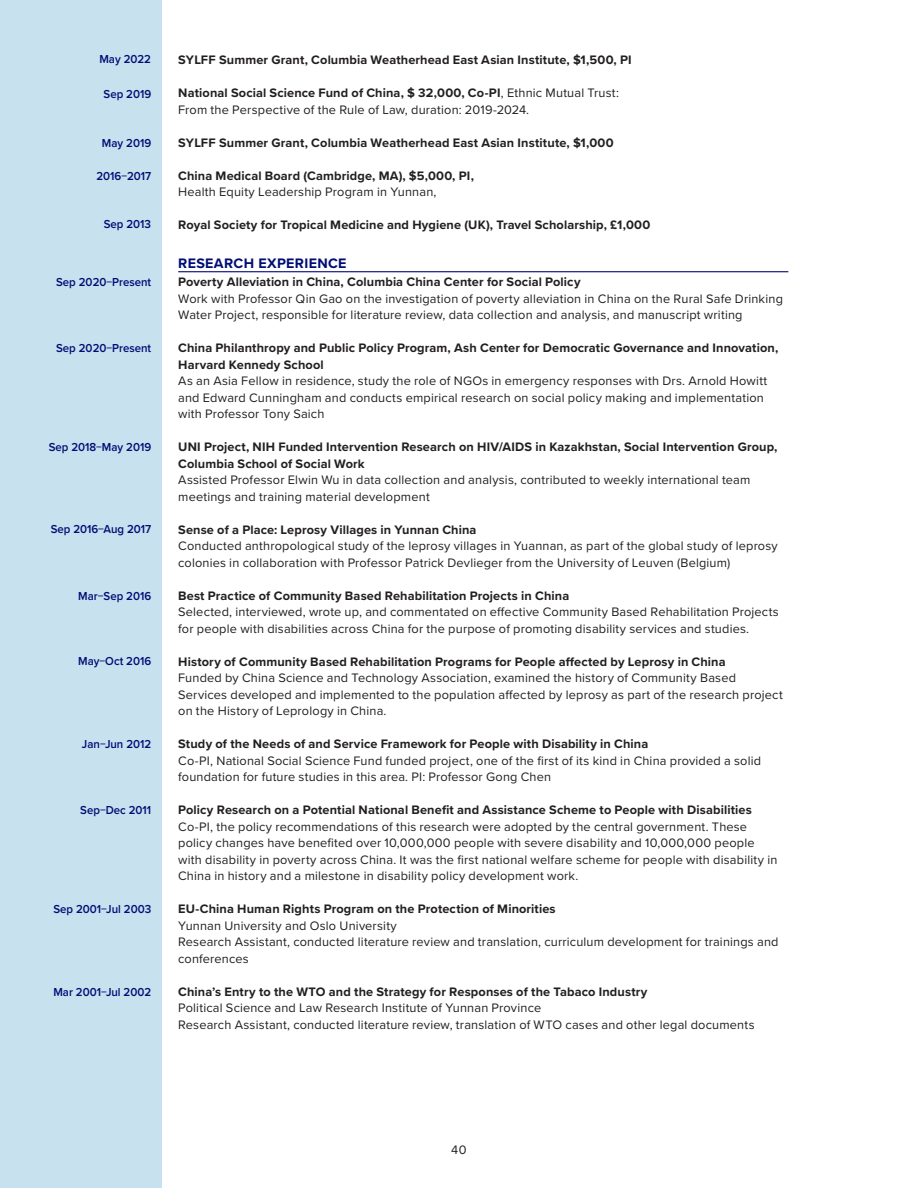
<style>
.page{position:relative;width:918px;height:1188px;background:#fff}
.page>*{position:absolute;margin:0;border:0;box-sizing:border-box;transform-origin:0 0}
.sub_title{font:700 14.25px "Proxima Nova";letter-spacing:.025em;color:#000d74}
.Paragraph_Style_2{font:12.75px/16.5px "Proxima Nova";letter-spacing:.015em;color:#231f20}
.Paragraph_Style_2-2{font:700 12.75px/16.5px "Proxima Nova";letter-spacing:.01em;color:#231f20}
.year{font:600 12px "Proxima Nova";color:#000d74;scale:.95 1}
.s1{font-weight:400}
</style>
<div class="page">
<div style="left:0;top:0;width:162px;height:1188px;background:#c7e1ef"></div>
<hr style="left:178px;top:271px;width:610px;height:1px;background:#000d74">
<p class="year" style="left:99px;top:51px;width:56px">May 2022</p>
<p class="year" style="left:104px;top:85px;width:52px">Sep 2019</p>
<p class="year" style="left:102px;top:134px;width:53px">May 2019</p>
<p class="year" style="left:96px;top:167px;width:59px">2016−2017</p>
<p class="year" style="left:104px;top:216px;width:51px">Sep 2013</p>
<p class="year" style="left:56px;top:273px;width:102px">Sep 2020−Present</p>
<p class="year" style="left:56px;top:339px;width:102px">Sep 2020−Present</p>
<p class="year" style="left:49px;top:438px;width:109px">Sep 2018−May 2019</p>
<p class="year" style="left:51px;top:520px;width:107px">Sep 2016−Aug 2017</p>
<p class="year" style="left:78px;top:587px;width:78px">Mar−Sep 2016</p>
<p class="year" style="left:78px;top:652px;width:78px">May−Oct 2016</p>
<p class="year" style="left:82px;top:735px;width:74px">Jan−Jun 2012</p>
<p class="year" style="left:80px;top:801px;width:76px">Sep−Dec 2011</p>
<p class="year" style="left:53px;top:900px;width:104px">Sep 2001−Jul 2003</p>
<p class="year" style="left:53px;top:983px;width:105px">Mar 2001−Jul 2002</p>
<p class="Paragraph_Style_2-2" style="left:178px;top:51px;width:455px">SYLFF Summer Grant, Columbia Weatherhead East Asian Institute, $1,500, PI</p>
<p class="Paragraph_Style_2-2" style="left:178px;top:84px;width:442px">National Social Science Fund of China, $ 32,000, Co-PI<span class="s1">, Ethnic Mutual Trust:</span></p>
<p class="Paragraph_Style_2" style="left:178px;top:101px;width:353px">From the Perspective of the Rule of Law, duration: 2019-2024.</p>
<p class="Paragraph_Style_2-2" style="left:178px;top:134px;width:437px">SYLFF Summer Grant, Columbia Weatherhead East Asian Institute, $1,000</p>
<p class="Paragraph_Style_2-2" style="left:178px;top:167px;width:297px">China Medical Board (Cambridge, MA), $5,000, PI,</p>
<p class="Paragraph_Style_2" style="left:178px;top:183px;width:260px">Health Equity Leadership Program in Yunnan,</p>
<p class="Paragraph_Style_2-2" style="left:178px;top:216px;width:474px">Royal Society for Tropical Medicine and Hygiene (UK), Travel Scholarship, £1,000</p>
<p class="sub_title" style="left:178px;top:252px;width:170px">RESEARCH EXPERIENCE</p>
<p class="Paragraph_Style_2-2" style="left:178px;top:273px;width:404px">Poverty Alleviation in China, Columbia China Center for Social Policy</p>
<p class="Paragraph_Style_2" style="left:178px;top:290px;width:606px">Work with Professor Qin Gao on the investigation of poverty alleviation in China on the Rural Safe Drinking<br>Water Project, responsible for literature review, data collection and analysis, and manuscript writing</p>
<p class="Paragraph_Style_2-2" style="left:178px;top:339px;width:602px">China Philanthropy and Public Policy Program, Ash Center for Democratic Governance and Innovation,<br>Harvard Kennedy School</p>
<p class="Paragraph_Style_2" style="left:178px;top:372px;width:591px">As an Asia Fellow in residence, study the role of NGOs in emergency responses with Drs. Arnold Howitt and Edward Cunningham and conducts empirical research on social policy making and implementation with Professor Tony Saich</p>
<p class="Paragraph_Style_2-2" style="left:178px;top:438px;width:601px">UNI Project, NIH Funded Intervention Research on HIV/AIDS in Kazakhstan, Social Intervention Group,<br>Columbia School of Social Work</p>
<p class="Paragraph_Style_2" style="left:178px;top:471px;width:574px">Assisted Professor Elwin Wu in data collection and analysis, contributed to weekly international team meetings and training material development</p>
<p class="Paragraph_Style_2-2" style="left:178px;top:521px;width:300px">Sense of a Place: Leprosy Villages in Yunnan China</p>
<p class="Paragraph_Style_2" style="left:178px;top:537px;width:601px">Conducted anthropological study of the leprosy villages in Yuannan, as part of the global study of leprosy colonies in collaboration with Professor Patrick Devlieger from the University of Leuven (Belgium)</p>
<p class="Paragraph_Style_2-2" style="left:178px;top:587px;width:393px">Best Practice of Community Based Rehabilitation Projects in China</p>
<p class="Paragraph_Style_2" style="left:178px;top:603px;width:602px">Selected, interviewed, wrote up, and commentated on effective Community Based Rehabilitation Projects for people with disabilities across China for the purpose of promoting disability services and studies.</p>
<p class="Paragraph_Style_2-2" style="left:178px;top:653px;width:549px">History of Community Based Rehabilitation Programs for People affected by Leprosy in China</p>
<p class="Paragraph_Style_2" style="left:178px;top:669px;width:559px">Funded by China Science and Technology Association, examined the history of Community Based</p>
<p class="Paragraph_Style_2" style="left:178px;top:686px;width:606px">Services developed and implemented to the population affected by leprosy as part of the research project on the History of Leprology in China.</p>
<p class="Paragraph_Style_2-2" style="left:178px;top:735px;width:472px">Study of the Needs of and Service Framework for People with Disability in China</p>
<p class="Paragraph_Style_2" style="left:178px;top:752px;width:584px">Co-PI, National Social Science Fund funded project, one of the first of its kind in China provided a solid foundation for future studies in this area. PI: Professor Gong Chen</p>
<p class="Paragraph_Style_2-2" style="left:178px;top:801px;width:575px">Policy Research on a Potential National Benefit and Assistance Scheme to People with Disabilities</p>
<p class="Paragraph_Style_2" style="left:178px;top:818px;width:601px">Co-PI, the policy recommendations of this research were adopted by the central government. These policy changes have benefited over 10,000,000 people with severe disability and 10,000,000 people with disability in poverty across China. It was the first national welfare scheme for people with disability in China in history and a milestone in disability policy development work.</p>
<p class="Paragraph_Style_2-2" style="left:178px;top:900px;width:379px">EU-China Human Rights Program on the Protection of Minorities</p>
<p class="Paragraph_Style_2" style="left:178px;top:917px;width:220px">Yunnan University and Oslo University</p>
<p class="Paragraph_Style_2" style="left:178px;top:933px;width:602px">Research Assistant, conducted literature review and translation, curriculum development for trainings and conferences</p>
<p class="Paragraph_Style_2-2" style="left:178px;top:983px;width:471px">China’s Entry to the WTO and the Strategy for Responses of the Tabaco Industry</p>
<p class="Paragraph_Style_2" style="left:178px;top:999px;width:364px">Political Science and Law Research Institute of Yunnan Province</p>
<p class="Paragraph_Style_2" style="left:178px;top:1016px;width:578px">Research Assistant, conducted literature review, translation of WTO cases and other legal documents</p>
<p class="Paragraph_Style_2" style="left:451px;top:1141px;width:17px">40</p>
</div>
